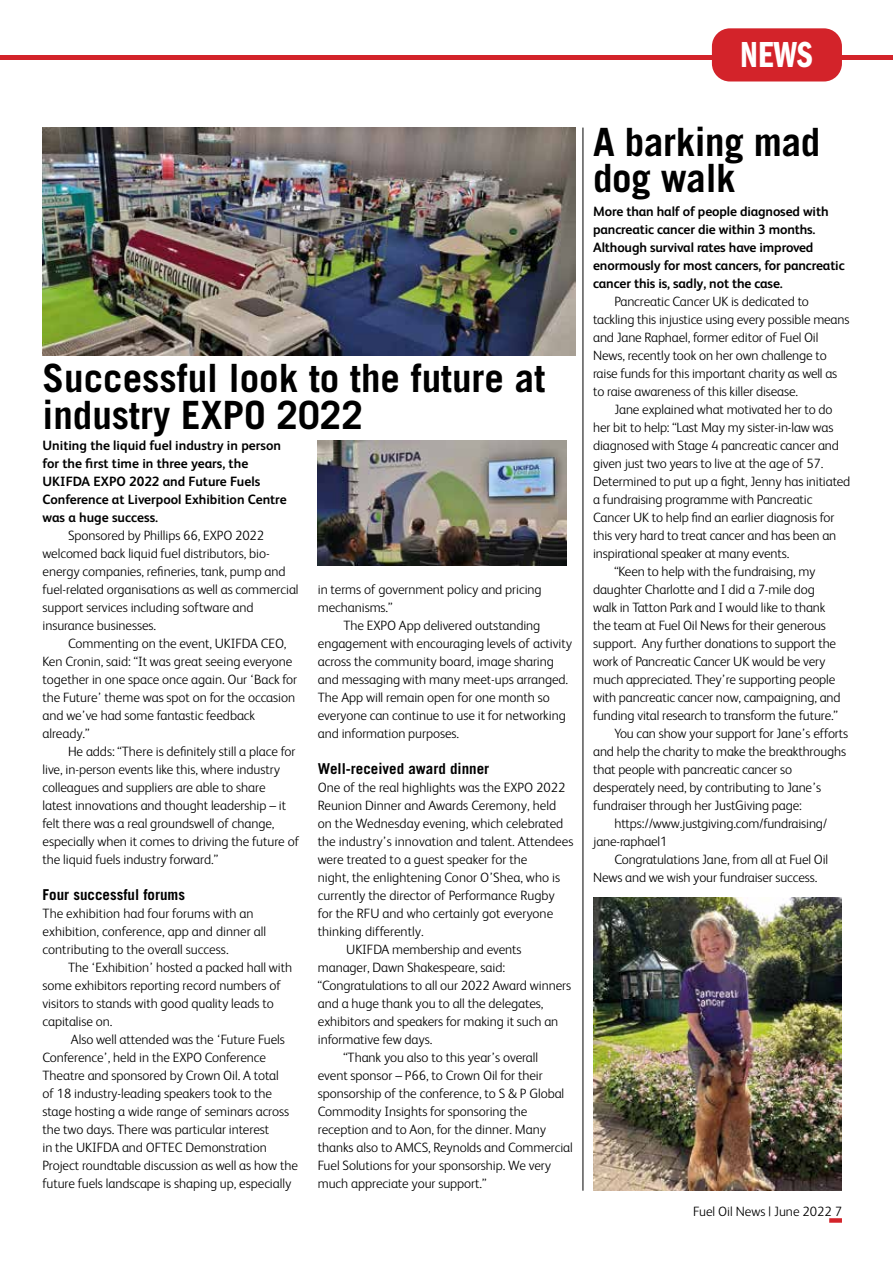
<style>
.page{position:relative;width:893px;height:1263px;background:#fff}
.page>*{position:absolute;margin:0;border:0;box-sizing:border-box;transform-origin:0 0}
.t1{font:700 39px/36px "Trade Gothic LT Std";color:#000}
.t2{font:37.5px "Franklin Gothic LT Pro Dm Cm";color:#fff}
.t3{font:700 15px "Trade Gothic LT Std";color:#000}
.t4{font:300 13.5px/18px "FS Albert";letter-spacing:-.005em;color:#000}
.t5{font:700 13.5px/18px "FS Albert";letter-spacing:-.01em;color:#000}
</style>
<div class="page">
<div style="left:829px;top:1218px;width:13px;height:5px;background:#d3232a"></div>
<div style="left:0;top:55px;width:893px;height:5px;background:#d3232a"></div>
<div style="left:712px;top:28px;width:130px;height:53px;background:#d3232a;border-radius:18px"></div>
<hr style="left:583px;top:128px;width:1px;height:1063px;background:#000">
<img style="left:43px;top:128px;width:532px;height:227px">
<img style="left:593px;top:897px;width:249px;height:294px">
<img style="left:318px;top:440px;width:248px;height:126px">
<h2 class="t2" style="left:740px;top:34px;width:74px">NEWS</h2>
<h1 class="t1" style="left:43px;top:358px;width:504px;line-height:37.5px">Successful look to the future at industry EXPO 2022</h1>
<p class="t5" style="left:43px;top:436px;width:246px">Uniting the liquid fuel industry in person for the first time in three years, the UKIFDA EXPO 2022 and Future Fuels Conference at Liverpool Exhibition Centre was a huge success.</p>
<p class="t4" style="left:43px;top:526px;width:258px;text-indent:26px">Sponsored by Phillips 66, EXPO 2022 welcomed back liquid fuel distributors, bio&shy;energy companies, refineries, tank, pump and fuel-related organisations as well as commercial support services including software and insurance businesses.</p>
<p class="t4" style="left:43px;top:634px;width:256px;text-indent:26px">Commenting on the event, UKIFDA CEO, Ken Cronin, said: “It was great seeing everyone together in one space once again. Our ‘Back for the Future’ theme was spot on for the occasion and we’ve had some fantastic feedback already.”</p>
<p class="t4" style="left:43px;top:742px;width:258px;text-indent:26px">He adds: “There is definitely still a place for live, in-person events like this, where industry colleagues and suppliers are able to share<br>latest innovations and thought leadership – it felt there was a real groundswell of change, especially when it comes to driving the future of the liquid fuels industry forward.”</p>
<p class="t3" style="left:43px;top:885px;width:144px">Four successful forums</p>
<p class="t4" style="left:43px;top:904px;width:225px">The exhibition had four forums with an exhibition, conference, app and dinner all contributing to the overall success.</p>
<p class="t4" style="left:43px;top:958px;width:251px;text-indent:26px">The ‘Exhibition’ hosted a packed hall with some exhibitors reporting record numbers of visitors to stands with good quality leads to capitalise on.</p>
<p class="t4" style="left:43px;top:1030px;width:257px;text-indent:28px">Also well attended was the ‘Future Fuels Conference’, held in the EXPO Conference Theatre and sponsored by Crown Oil. A total<br>of 18 industry-leading speakers took to the stage hosting a wide range of seminars across the two days. There was particular interest<br>in the UKIFDA and OFTEC Demonstration Project roundtable discussion as well as how the future fuels landscape is shaping up, especially</p>
<p class="t4" style="left:318px;top:580px;width:225px">in terms of government policy and pricing mechanisms.”</p>
<p class="t4" style="left:318px;top:616px;width:256px;text-indent:26px">The EXPO App delivered outstanding engagement with encouraging levels of activity across the community board, image sharing and messaging with many meet-ups arranged.<br>The App will remain open for one month so everyone can continue to use it for networking and information purposes.</p>
<p class="t3" style="left:318px;top:759px;width:173px">Well-received award dinner</p>
<p class="t4" style="left:318px;top:778px;width:249px">One of the real highlights was the EXPO 2022</p>
<p class="t4" style="left:318px;top:796px;width:240px">Reunion Dinner and Awards Ceremony, held</p>
<p class="t4" style="left:318px;top:814px;width:247px">on the Wednesday evening, which celebrated</p>
<p class="t4" style="left:318px;top:832px;width:257px">the industry’s innovation and talent. Attendees</p>
<p class="t4" style="left:318px;top:850px;width:211px">were treated to a guest speaker for the</p>
<p class="t4" style="left:318px;top:868px;width:244px">night, the enlightening Conor O’Shea, who is</p>
<p class="t4" style="left:318px;top:886px;width:238px">currently the director of Performance Rugby</p>
<p class="t4" style="left:318px;top:904px;width:237px">for the RFU and who certainly got everyone</p>
<p class="t4" style="left:318px;top:922px;width:107px">thinking differently.</p>
<p class="t4" style="left:346px;top:940px;width:177px">UKIFDA membership and events</p>
<p class="t4" style="left:318px;top:958px;width:189px">manager, Dawn Shakespeare, said:</p>
<p class="t4" style="left:318px;top:976px;width:255px">“Congratulations to all our 2022 Award winners</p>
<p class="t4" style="left:318px;top:994px;width:227px">and a huge thank you to all the delegates,</p>
<p class="t4" style="left:318px;top:1012px;width:242px">exhibitors and speakers for making it such an</p>
<p class="t4" style="left:318px;top:1030px;width:116px">informative few days.</p>
<p class="t4" style="left:343px;top:1048px;width:196px">“Thank you also to this year’s overall</p>
<p class="t4" style="left:318px;top:1066px;width:226px">event sponsor – P66, to Crown Oil for their</p>
<p class="t4" style="left:318px;top:1084px;width:248px">sponsorship of the conference, to S &amp; P Global</p>
<p class="t4" style="left:318px;top:1102px;width:211px">Commodity Insights for sponsoring the</p>
<p class="t4" style="left:318px;top:1120px;width:230px">reception and to Aon, for the dinner. Many</p>
<p class="t4" style="left:318px;top:1138px;width:257px">thanks also to AMCS, Reynolds and Commercial</p>
<p class="t4" style="left:318px;top:1156px;width:235px">Fuel Solutions for your sponsorship. We very</p>
<p class="t4" style="left:318px;top:1174px;width:170px">much appreciate your support.”</p>
<h1 class="t1" style="left:593px;top:123px;width:229px">A barking mad dog walk</h1>
<p class="t5" style="left:593px;top:202px;width:253px">More than half of people diagnosed with pancreatic cancer die within 3 months.<br>Although survival rates have improved enormously for most cancers, for pancreatic cancer this is, sadly, not the case.</p>
<p class="t4" style="left:593px;top:292px;width:258px;text-indent:21px">Pancreatic Cancer UK is dedicated to tackling this injustice using every possible means and Jane Raphael, former editor of Fuel Oil News, recently took on her own challenge to raise funds for this important charity as well as to raise awareness of this killer disease.</p>
<p class="t4" style="left:614px;top:400px;width:220px">Jane explained what motivated her to do</p>
<p class="t4" style="left:593px;top:418px;width:242px">her bit to help: “Last May my sister-in-law was</p>
<p class="t4" style="left:593px;top:436px;width:247px">diagnosed with Stage 4 pancreatic cancer and</p>
<p class="t4" style="left:593px;top:454px;width:232px">given just two years to live at the age of 57.</p>
<p class="t4" style="left:593px;top:472px;width:259px">Determined to put up a fight, Jenny has initiated</p>
<p class="t4" style="left:593px;top:490px;width:221px">a fundraising programme with Pancreatic</p>
<p class="t4" style="left:593px;top:508px;width:243px">Cancer UK to help find an earlier diagnosis for</p>
<p class="t4" style="left:593px;top:526px;width:245px">this very hard to treat cancer and has been an</p>
<p class="t4" style="left:593px;top:544px;width:198px">inspirational speaker at many events.</p>
<p class="t4" style="left:614px;top:562px;width:203px">“Keen to help with the fundraising, my</p>
<p class="t4" style="left:593px;top:580px;width:223px">daughter Charlotte and I did a 7-mile dog</p>
<p class="t4" style="left:593px;top:598px;width:234px">walk in Tatton Park and I would like to thank</p>
<p class="t4" style="left:593px;top:616px;width:234px">the team at Fuel Oil News for their generous</p>
<p class="t4" style="left:593px;top:634px;width:245px">support. Any further donations to support the</p>
<p class="t4" style="left:593px;top:652px;width:234px">work of Pancreatic Cancer UK would be very</p>
<p class="t4" style="left:593px;top:670px;width:244px">much appreciated. They’re supporting people</p>
<p class="t4" style="left:593px;top:688px;width:249px">with pancreatic cancer now, campaigning, and</p>
<p class="t4" style="left:593px;top:706px;width:246px">funding vital research to transform the future.”</p>
<p class="t4" style="left:614px;top:724px;width:235px">You can show your support for Jane’s efforts</p>
<p class="t4" style="left:593px;top:742px;width:254px">and help the charity to make the breakthroughs</p>
<p class="t4" style="left:593px;top:760px;width:200px">that people with pancreatic cancer so</p>
<p class="t4" style="left:593px;top:778px;width:230px">desperately need, by contributing to Jane’s</p>
<p class="t4" style="left:593px;top:796px;width:210px">fundraiser through her JustGiving page:</p>
<p class="t4" style="left:614px;top:814px;width:214px">https://www.justgiving.com/fundraising/</p>
<p class="t4" style="left:593px;top:832px;width:76px">jane-raphael1</p>
<p class="t4" style="left:614px;top:850px;width:215px">Congratulations Jane, from all at Fuel Oil</p>
<p class="t4" style="left:593px;top:868px;width:226px">News and we wish your fundraiser success.</p>
<p class="t4" style="left:693px;top:1202px;width:150px">Fuel Oil News | June 2022 7</p>
</div>
